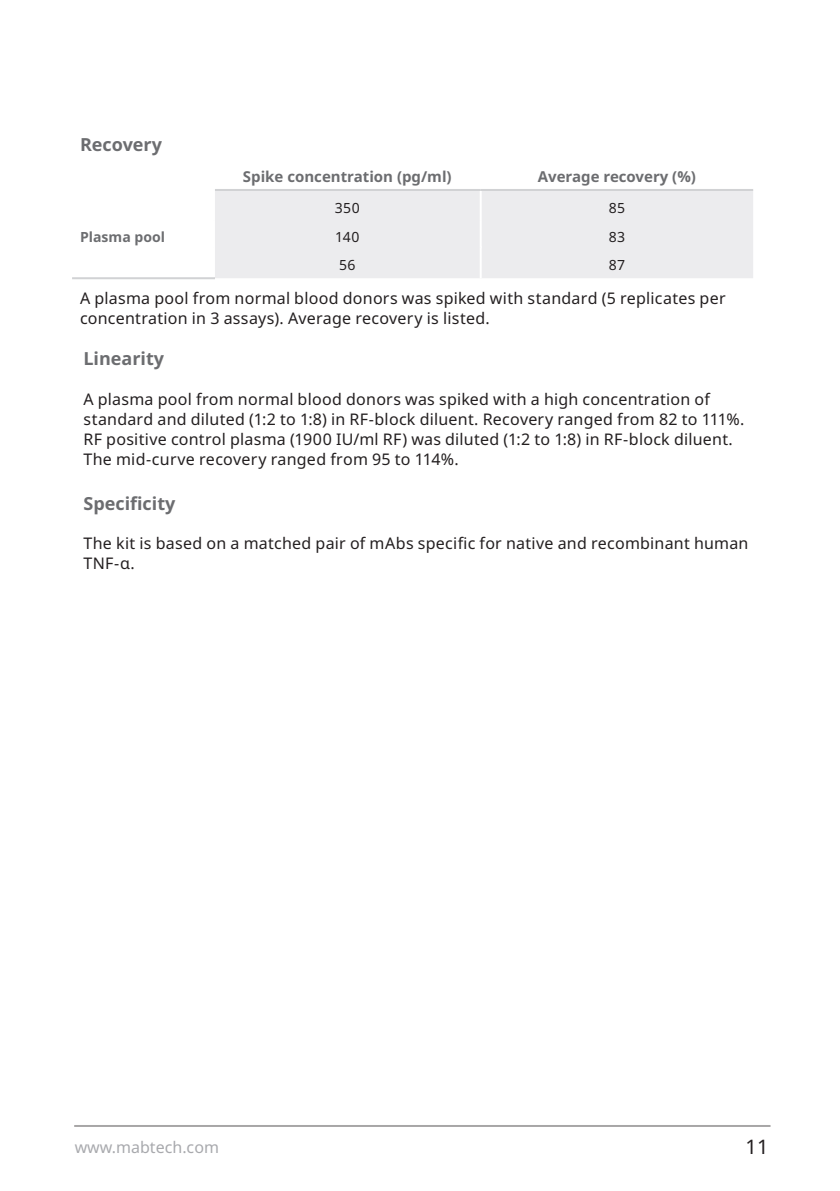
<style>
.page{position:relative;width:840px;height:1191px;background:#fff}
.page>*{position:absolute;margin:0;border:0;box-sizing:border-box;transform-origin:0 0}
.Page-number{font:20px "Noto Sans";color:#231f20}
.t1{font:700 18px "Noto Sans";color:#6c6d70}
.body{font:16px/20px "Noto Sans";letter-spacing:.015em;color:#231f20}
.t2{font:16px "Noto Sans";color:#a8a9ad}
.H2_centered{font:700 15px "Noto Sans";color:#6c6d70}
.Table_Body__Centered{font:14px "Noto Sans";letter-spacing:.03em;color:#231f20}
.Tablerowlleft{font:700 14px "Noto Sans";color:#6c6d70}
</style>
<div class="page">
<hr style="left:74px;top:1125px;width:696px;height:2px;background:#231f20">
<div style="left:215px;top:191px;width:537px;height:87px;background:#ececee"></div>
<hr style="left:479px;top:191px;width:2px;height:30px;background:#fff">
<hr style="left:479px;top:221px;width:2px;height:26px;background:#fff">
<hr style="left:479px;top:247px;width:2px;height:31px;background:#fff">
<hr style="left:72px;top:277px;width:143px;height:2px;background:#d1d2d4">
<hr style="left:215px;top:189px;width:265px;height:2px;background:#d1d2d4">
<hr style="left:480px;top:189px;width:272px;height:2px;background:#d1d2d4">
<h2 class="t1" style="left:80px;top:134px;width:83px">Recovery</h2>
<p class="H2_centered" style="left:243px;top:168px;width:210px">Spike concentration (pg/ml)</p>
<p class="H2_centered" style="left:537px;top:168px;width:159px">Average recovery (%)</p>
<p class="Table_Body__Centered" style="left:335px;top:200px;width:26px">350</p>
<p class="Table_Body__Centered" style="left:608px;top:200px;width:18px">85</p>
<p class="Table_Body__Centered" style="left:335px;top:228px;width:26px">140</p>
<p class="Table_Body__Centered" style="left:608px;top:228px;width:18px">83</p>
<p class="Table_Body__Centered" style="left:339px;top:257px;width:18px">56</p>
<p class="Table_Body__Centered" style="left:608px;top:257px;width:18px">87</p>
<p class="body" style="left:80px;top:289px;width:646px">A plasma pool from normal blood donors was spiked with standard (5 replicates per concentration in 3 assays). Average recovery is listed.</p>
<h2 class="t1" style="left:83px;top:349px;width:82px">Linearity</h2>
<p class="body" style="left:83px;top:390px;width:662px">A plasma pool from normal blood donors was spiked with a high concentration of standard and diluted (1:2 to 1:8) in RF-block diluent. Recovery ranged from 82 to 111%.<br>RF positive control plasma (1900 IU/ml RF) was diluted (1:2 to 1:8) in RF-block diluent.<br>The mid-curve recovery ranged from 95 to 114%.</p>
<h2 class="t1" style="left:83px;top:493px;width:93px">Specificity</h2>
<p class="body" style="left:83px;top:534px;width:666px">The kit is based on a matched pair of mAbs specific for native and recombinant human<br>TNF-α.</p>
<p class="Tablerowlleft" style="left:80px;top:228px;width:86px">Plasma pool</p>
<p class="t2" style="left:75px;top:1138px;width:146px">www.mabtech.com</p>
<p class="Page-number" style="left:745px;top:1135px;width:24px">11</p>
</div>
